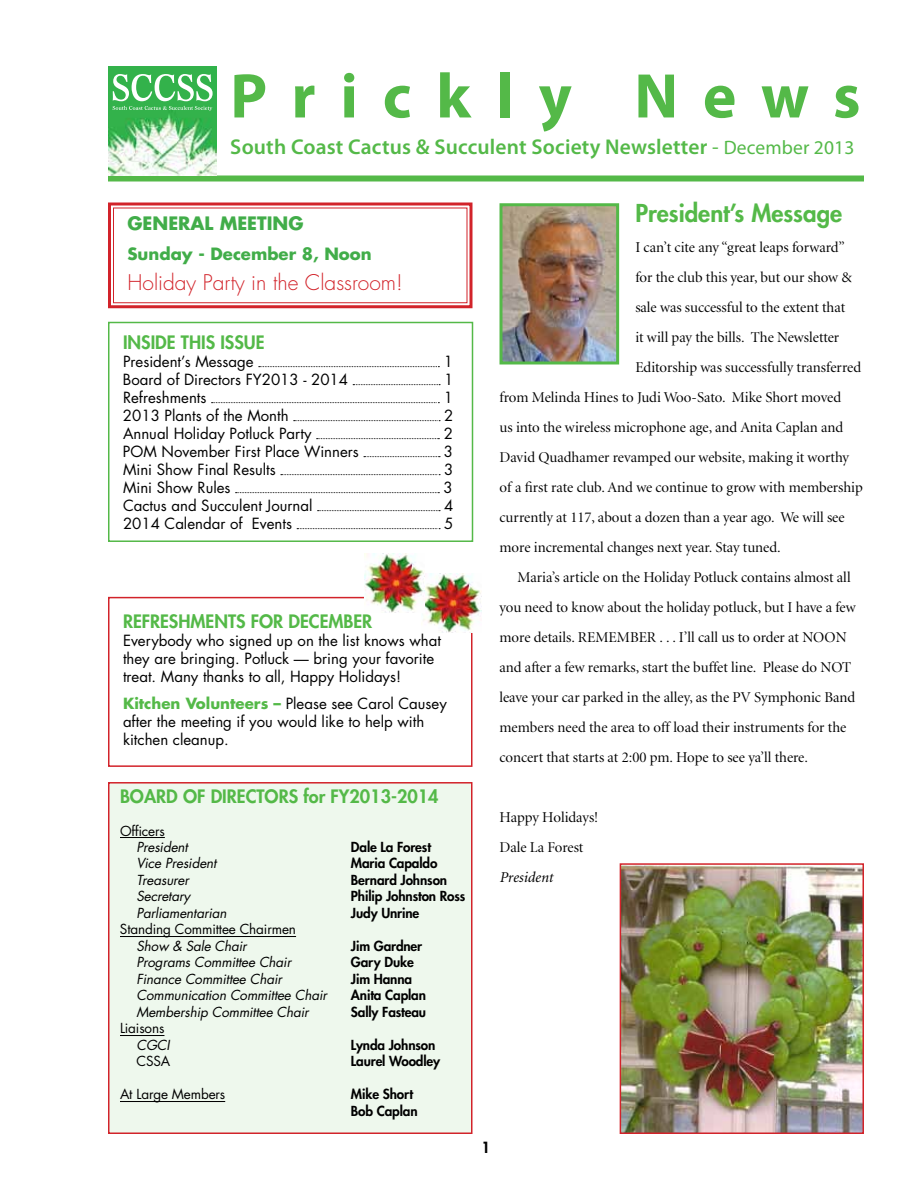
<style>
.page{position:relative;width:918px;height:1188px;background:#fff}
.page>*{position:absolute;margin:0;border:0;box-sizing:border-box;transform-origin:0 0}
.t1{font:700 63.6px "Myriad Pro";letter-spacing:.39em;color:#54b948}
.t2{font:800 24px "Futura";color:#54b948}
.t3{font:600 21.45px "Myriad Pro";letter-spacing:.01em;color:#54b948}
.t4{font:300 21px "Futura";color:#d2232a}
.t5{font:800 18px "Futura";color:#54b948}
.t6{font:700 18px "Futura";letter-spacing:.1em;color:#41ad49}
.t7{font:700 16.5px "Futura";color:#41ad49}
.t8{font:15px/30px "Minion Display";color:#000}
.t9{font:15px/18px "Futura";color:#000}
.t10{font:italic 15px "Minion";color:#000}
.t11{font:800 15px "Futura";color:#000}
.t12{font:italic 13.5px "Futura";letter-spacing:-.01em;color:#000}
.t13{font:800 13.5px/16.5px "Futura";letter-spacing:-.01em;color:#000}
.t14{font:13.5px "Futura";letter-spacing:-.01em;color:#000}
.s1{font-weight:400}
.s2{font-weight:400;font-size:19.5px}
.s3{font-weight:700;color:#54b948}
</style>
<div class="page">
<div style="left:108px;top:176px;width:756px;height:6px;background:#54b948"></div>
<img style="left:504px;top:207px;width:111px;height:153px">
<div style="left:500px;top:203px;width:119px;height:161px;border:3px solid #54b948"></div>
<svg style="left:259px;top:366px;width:180px;height:1px"></svg>
<svg style="left:353px;top:384px;width:87px;height:1px"></svg>
<svg style="left:212px;top:402px;width:227px;height:1px"></svg>
<svg style="left:294px;top:420px;width:146px;height:1px"></svg>
<svg style="left:317px;top:438px;width:122px;height:1px"></svg>
<svg style="left:364px;top:456px;width:76px;height:1px"></svg>
<svg style="left:281px;top:474px;width:159px;height:1px"></svg>
<svg style="left:236px;top:492px;width:203px;height:1px"></svg>
<svg style="left:318px;top:510px;width:122px;height:1px"></svg>
<svg style="left:297px;top:528px;width:143px;height:1px"></svg>
<div style="left:108px;top:322px;width:365px;height:220px;border:2px solid #54b948"></div>
<img style="left:108px;top:67px;width:109px;height:109px">
<img style="left:623px;top:866px;width:238px;height:265px">
<div style="left:620px;top:863px;width:244px;height:271px;border:2px solid #d2232a"></div>
<svg style="left:108px;top:202px;width:365px;height:107px"></svg>
<div style="left:113px;top:207px;width:355px;height:96px;border:1px solid #d2232a"></div>
<div style="left:109px;top:783px;width:363px;height:350px;background:#eef8ed"></div>
<hr style="left:120px;top:837px;width:45px;height:1px;background:#000">
<hr style="left:120px;top:936px;width:176px;height:1px;background:#000">
<hr style="left:120px;top:1035px;width:44px;height:1px;background:#000">
<hr style="left:120px;top:1101px;width:105px;height:1px;background:#000">
<div style="left:108px;top:782px;width:364px;height:352px;border:2px solid #d2232a"></div>
<div style="left:108px;top:597px;width:364px;height:170px;border:2px solid #d2232a"></div>
<img style="left:423px;top:574px;width:58px;height:59px">
<img style="left:364px;top:554px;width:60px;height:59px">
<h1 class="t1" style="left:230px;top:55px;width:632px">Prickly News</h1>
<h3 class="t3" style="left:230px;top:133px;width:626px">South Coast Cactus &amp; Succulent Society Newsletter <span class="s1">-</span> <span class="s2">December 2013</span></h3>
<p class="t6" style="left:128px;top:211px;width:175px">General Meeting</p>
<p class="t7" style="left:128px;top:243px;width:246px">Sunday - December 8, Noon</p>
<h3 class="t4" style="left:128px;top:269px;width:277px">Holiday Party in the Classroom!</h3>
<p class="t5" style="left:123px;top:330px;width:143px">inside this issue</p>
<p class="t9" style="left:123px;top:352px;width:132px">President’s Message</p>
<p class="t9" style="left:444px;top:352px;width:11px">1</p>
<p class="t9" style="left:123px;top:370px;width:227px">Board of Directors FY2013 - 2014</p>
<p class="t9" style="left:444px;top:370px;width:11px">1</p>
<p class="t9" style="left:123px;top:388px;width:85px">Refreshments</p>
<p class="t9" style="left:444px;top:388px;width:11px">1</p>
<p class="t9" style="left:123px;top:406px;width:167px">2013 Plants of the Month</p>
<p class="t9" style="left:444px;top:406px;width:11px">2</p>
<p class="t9" style="left:123px;top:424px;width:190px">Annual Holiday Potluck Party</p>
<p class="t9" style="left:444px;top:424px;width:11px">2</p>
<p class="t9" style="left:123px;top:442px;width:237px">POM November First Place Winners</p>
<p class="t9" style="left:444px;top:442px;width:11px">3</p>
<p class="t9" style="left:123px;top:460px;width:154px">Mini Show Final Results</p>
<p class="t9" style="left:444px;top:460px;width:11px">3</p>
<p class="t9" style="left:123px;top:478px;width:109px">Mini Show Rules</p>
<p class="t9" style="left:443px;top:478px;width:11px">3</p>
<p class="t9" style="left:123px;top:496px;width:191px">Cactus and Succulent Journal</p>
<p class="t9" style="left:444px;top:496px;width:11px">4</p>
<p class="t9" style="left:123px;top:514px;width:171px">2014 Calendar of Events</p>
<p class="t9" style="left:444px;top:514px;width:11px">5</p>
<p class="t5" style="left:123px;top:610px;width:251px">Refreshments for December</p>
<p class="t9" style="left:123px;top:632px;width:319px">Everybody who signed up on the list knows what they are bringing. Potluck — bring your favorite treat. Many thanks to all, Happy Holidays!</p>
<p class="t9" style="left:123px;top:695px;width:325px"><span class="s3">Kitchen Volunteers –</span> Please see Carol Causey after the meeting if you would like to help with kitchen cleanup.</p>
<p class="t5" style="left:120px;top:784px;width:320px">Board of Directors for FY2013-2014</p>
<p class="t14" style="left:120px;top:821px;width:46px">Officers</p>
<p class="t12" style="left:136px;top:838px;width:53px">President</p>
<p class="t13" style="left:351px;top:839px;width:82px">Dale La Forest</p>
<p class="t12" style="left:136px;top:854px;width:81px">Vice President</p>
<p class="t13" style="left:351px;top:855px;width:88px">Maria Capaldo</p>
<p class="t12" style="left:136px;top:871px;width:54px">Treasurer</p>
<p class="t13" style="left:351px;top:872px;width:98px">Bernard Johnson</p>
<p class="t12" style="left:136px;top:887px;width:55px">Secretary</p>
<p class="t13" style="left:351px;top:888px;width:116px">Philip Johnston Ross</p>
<p class="t12" style="left:136px;top:904px;width:92px">Parliamentarian</p>
<p class="t13" style="left:351px;top:905px;width:70px">Judy Unrine</p>
<p class="t14" style="left:120px;top:920px;width:178px">Standing Committee Chairmen</p>
<p class="t12" style="left:136px;top:937px;width:112px">Show &amp; Sale Chair</p>
<p class="t13" style="left:351px;top:938px;width:73px">Jim Gardner</p>
<p class="t12" style="left:136px;top:953px;width:156px">Programs Committee Chair</p>
<p class="t13" style="left:351px;top:954px;width:65px">Gary Duke</p>
<p class="t12" style="left:136px;top:970px;width:147px">Finance Committee Chair</p>
<p class="t13" style="left:351px;top:971px;width:63px">Jim Hanna</p>
<p class="t12" style="left:136px;top:986px;width:192px">Communication Committee Chair</p>
<p class="t13" style="left:351px;top:987px;width:77px">Anita Caplan</p>
<p class="t12" style="left:136px;top:1003px;width:174px">Membership Committee Chair</p>
<p class="t13" style="left:351px;top:1003px;width:77px">Sally Fasteau</p>
<p class="t14" style="left:120px;top:1019px;width:46px">Liaisons</p>
<p class="t12" style="left:136px;top:1036px;width:35px">CGCI</p>
<p class="t13" style="left:351px;top:1036px;width:86px">Lynda Johnson</p>
<p class="t14" style="left:136px;top:1052px;width:35px">CSSA</p>
<p class="t13" style="left:351px;top:1053px;width:91px">Laurel Woodley</p>
<p class="t14" style="left:120px;top:1085px;width:107px">At Large Members</p>
<p class="t13" style="left:351px;top:1086px;width:68px">Mike Short<br>Bob Caplan</p>
<h2 class="t2" style="left:635px;top:197px;width:208px">President’s Message</h2>
<p class="t8" style="left:635px;top:232px;width:211px">I can’t cite any “great leaps forward”</p>
<p class="t8" style="left:635px;top:262px;width:218px">for the club this year, but our show &amp;</p>
<p class="t8" style="left:635px;top:292px;width:211px">sale was successful to the extent that</p>
<p class="t8" style="left:635px;top:322px;width:205px">it will pay the bills. The Newsletter</p>
<p class="t8" style="left:635px;top:352px;width:227px">Editorship was successfully transferred</p>
<p class="t8" style="left:500px;top:382px;width:343px">from Melinda Hines to Judi Woo-Sato. Mike Short moved</p>
<p class="t8" style="left:500px;top:412px;width:345px">us into the wireless microphone age, and Anita Caplan and</p>
<p class="t8" style="left:500px;top:442px;width:351px">David Quadhamer revamped our website, making it worthy</p>
<p class="t8" style="left:500px;top:472px;width:365px">of a first rate club. And we continue to grow with membership</p>
<p class="t8" style="left:500px;top:502px;width:347px">currently at 117, about a dozen than a year ago. We will see</p>
<p class="t8" style="left:500px;top:532px;width:283px">more incremental changes next year. Stay tuned.</p>
<p class="t8" style="left:518px;top:562px;width:335px">Maria’s article on the Holiday Potluck contains almost all</p>
<p class="t8" style="left:500px;top:592px;width:358px">you need to know about the holiday potluck, but I have a few</p>
<p class="t8" style="left:500px;top:622px;width:349px">more details. REMEMBER . . . I’ll call us to order at NOON</p>
<p class="t8" style="left:500px;top:652px;width:353px">and after a few remarks, start the buffet line. Please do NOT</p>
<p class="t8" style="left:500px;top:682px;width:357px">leave your car parked in the alley, as the PV Symphonic Band</p>
<p class="t8" style="left:500px;top:712px;width:348px">members need the area to off load their instruments for the</p>
<p class="t8" style="left:500px;top:742px;width:310px">concert that starts at 2:00 pm. Hope to see ya’ll there.</p>
<p class="t8" style="left:500px;top:802px;width:100px">Happy Holidays!<br>Dale La Forest</p>
<p class="t10" style="left:500px;top:869px;width:55px">President</p>
<p class="t11" style="left:482px;top:1137px;width:10px">1</p>
</div>
